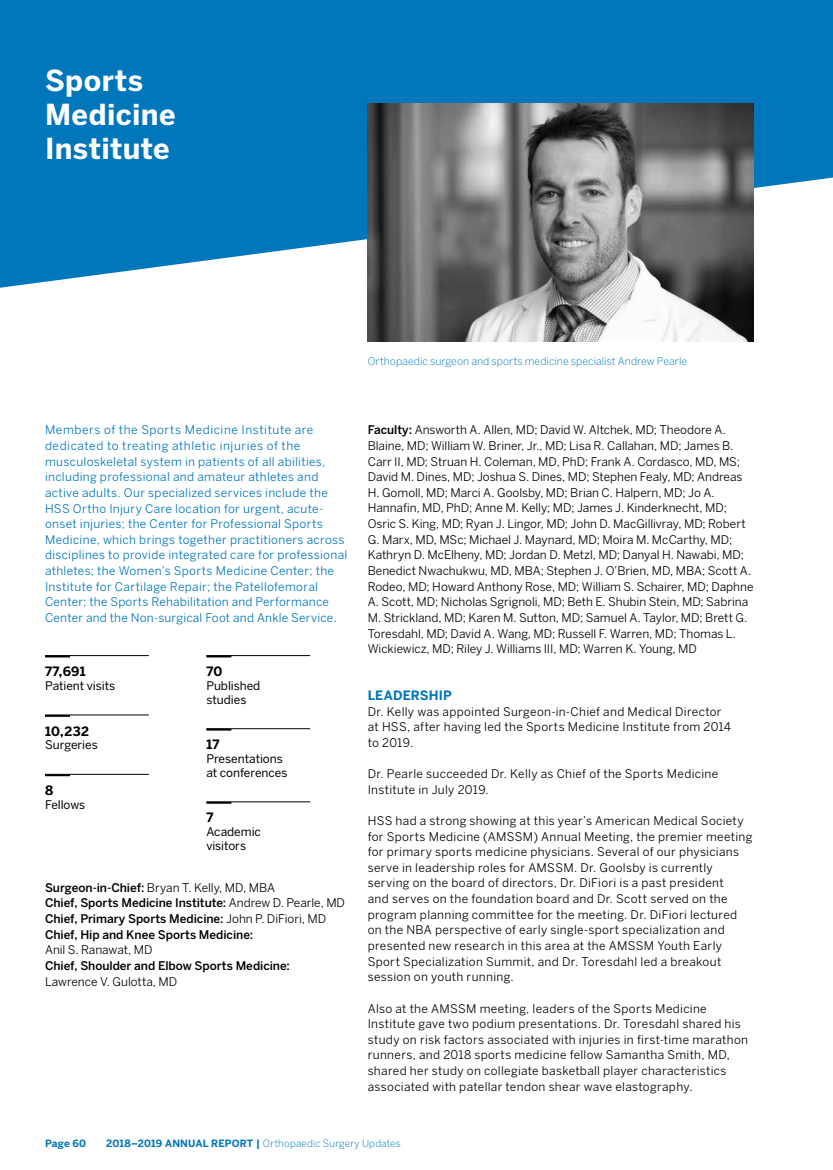
<style>
.page{position:relative;width:833px;height:1170px;background:#fff}
.page>*{position:absolute;margin:0;border:0;box-sizing:border-box;transform-origin:0 0}
.t1{font:700 28.75px/33.8px "Benton Sans";letter-spacing:.015em;color:#fff}
.t2{font:700 12.75px "Benton Sans";letter-spacing:.02em;color:#000}
.t3{font:700 12.75px "Benton Sans";letter-spacing:.01em;color:#0076bb}
.t4{font:11.88px/15.6px "Benton Sans";letter-spacing:.02em;color:#000}
.t5{font:11.88px/15.6px "Benton Sans";letter-spacing:.025em;color:#0076bb}
.t6{font:11.88px/15.6px "Benton Sans";letter-spacing:-.005em;color:#000}
.t7{font:11.88px/15.6px "Benton Sans";color:#000}
.t8{font:500 11.88px/15.6px "Benton Sans";letter-spacing:-.005em;color:#000}
.t9{font:11.88px/13.8px "Benton Sans";letter-spacing:-.005em;color:#000}
.t10{font:300 10.62px "Benton Sans";letter-spacing:.005em;color:#0076bb}
.t11{font:300 10px "Benton Sans";letter-spacing:.015em;color:#0076bb}
.t12{font:700 10px "Benton Sans";letter-spacing:.015em;color:#0076bb}
.s1{font-weight:400}
.s2{font-weight:500}
.s3{font-weight:700}
</style>
<div class="page">
<svg style="left:206px;top:802px;width:105px;height:2px"></svg>
<svg style="left:206px;top:729px;width:104px;height:2px"></svg>
<svg style="left:206px;top:655px;width:105px;height:2px"></svg>
<svg style="left:45px;top:774px;width:104px;height:2px"></svg>
<svg style="left:45px;top:715px;width:104px;height:2px"></svg>
<svg style="left:45px;top:655px;width:104px;height:2px"></svg>
<svg style="left:0;top:0;width:832px;height:288px;background:#1a83c1"></svg>
<img style="left:367px;top:104px;width:386px;height:238px">
<p class="t1" style="left:45px;top:64px;width:132px">Sports<br>Medicine<br>Institute</p>
<p class="t10" style="left:368px;top:355px;width:321px">Orthopaedic surgeon and sports medicine specialist Andrew Pearle</p>
<p class="t5" style="left:45px;top:422px;width:304px">Members of the Sports Medicine Institute are dedicated to treating athletic injuries of the musculoskeletal system in patients of all abilities, including professional and amateur athletes and active adults. Our specialized services include the HSS Ortho Injury Care location for urgent, acute&shy;onset injuries; the Center for Professional Sports Medicine, which brings together practitioners across disciplines to provide integrated care for professional athletes; the Women’s Sports Medicine Center; the Institute for Cartilage Repair; the Patellofemoral Center; the Sports Rehabilitation and Performance Center and the Non-surgical Foot and Ankle Service.</p>
<p class="t2" style="left:45px;top:664px;width:42px">77,691</p>
<p class="t2" style="left:206px;top:664px;width:18px">70</p>
<p class="t9" style="left:45px;top:679px;width:72px">Patient visits</p>
<p class="t9" style="left:206px;top:679px;width:56px">Published studies</p>
<p class="t2" style="left:45px;top:723px;width:46px">10,232</p>
<p class="t9" style="left:45px;top:738px;width:54px">Surgeries</p>
<p class="t2" style="left:206px;top:737px;width:15px">17</p>
<p class="t9" style="left:206px;top:752px;width:78px">Presentations</p>
<p class="t9" style="left:206px;top:766px;width:83px">at conferences</p>
<p class="t2" style="left:45px;top:783px;width:10px">8</p>
<p class="t9" style="left:45px;top:797px;width:42px">Fellows</p>
<p class="t2" style="left:206px;top:810px;width:8px">7</p>
<p class="t9" style="left:206px;top:825px;width:56px">Academic visitors</p>
<p class="t8" style="left:45px;top:880px;width:301px">Surgeon-in-Chief: <span class="s1">Bryan T. Kelly, MD, MBA<br></span>Chief, Sports Medicine Institute: <span class="s1">Andrew D. Pearle, MD </span>Chief, Primary Sports Medicine: <span class="s1">John P. DiFiori, MD </span>Chief, Hip and Knee Sports Medicine:</p>
<p class="t6" style="left:45px;top:942px;width:109px">Anil S. Ranawat, MD</p>
<p class="t8" style="left:45px;top:958px;width:246px">Chief, Shoulder and Elbow Sports Medicine:</p>
<p class="t7" style="left:45px;top:973px;width:134px">Lawrence V. Gulotta, MD</p>
<p class="t6" style="left:368px;top:422px;width:376px"><span class="s2">Faculty:</span> Answorth A. Allen, MD; David W. Altchek, MD; Theodore A.<br>Blaine, MD; William W. Briner, Jr., MD; Lisa R. Callahan, MD; James B.<br>Carr II, MD; Struan H. Coleman, MD, PhD; Frank A. Cordasco, MD, MS; David M. Dines, MD; Joshua S. Dines, MD; Stephen Fealy, MD; Andreas</p>
<p class="t7" style="left:368px;top:485px;width:379px">H. Gomoll, MD; Marci A. Goolsby, MD; Brian C. Halpern, MD; Jo A.<br>Hannafn, MD, PhD; Anne M. Kelly; MD; James J. Kinderknecht, MD;<br>Osric S. King, MD; Ryan J. Lingor, MD; John D. MacGillivray, MD; Robert</p>
<p class="t7" style="left:368px;top:531px;width:387px">G. Marx, MD, MSc; Michael J. Maynard, MD; Moira M. McCarthy, MD; Kathryn D. McElheny, MD; Jordan D. Metzl, MD; Danyal H. Nawabi, MD; Benedict Nwachukwu, MD, MBA; Stephen J. O’Brien, MD, MBA; Scott A.<br>Rodeo, MD; Howard Anthony Rose, MD; William S. Schairer, MD; Daphne</p>
<p class="t6" style="left:368px;top:594px;width:382px">A. Scott, MD; Nicholas Sgrignoli, MD; Beth E. Shubin Stein, MD; Sabrina</p>
<p class="t6" style="left:368px;top:610px;width:381px">M. Strickland, MD; Karen M. Sutton, MD; Samuel A. Taylor, MD; Brett G.<br>Toresdahl, MD; David A. Wang, MD; Russell F. Warren, MD; Thomas L.<br>Wickiewicz, MD; Riley J. Williams III, MD; Warren K. Young, MD</p>
<p class="t3" style="left:368px;top:688px;width:85px">LEADERSHIP</p>
<p class="t4" style="left:368px;top:703px;width:365px">Dr. Kelly was appointed Surgeon-in-Chief and Medical Director at HSS, after having led the Sports Medicine Institute from 2014 to 2019.</p>
<p class="t4" style="left:368px;top:766px;width:352px">Dr. Pearle succeeded Dr. Kelly as Chief of the Sports Medicine<br>Institute in July 2019.</p>
<p class="t4" style="left:368px;top:813px;width:386px">HSS had a strong showing at this year’s American Medical Society for Sports Medicine (AMSSM) Annual Meeting, the premier meeting for primary sports medicine physicians. Several of our physicians serve in leadership roles for AMSSM. Dr. Goolsby is currently serving on the board of directors, Dr. DiFiori is a past president<br>and serves on the foundation board and Dr. Scott served on the program planning committee for the meeting. Dr. DiFiori lectured on the NBA perspective of early single-sport specialization and presented new research in this area at the AMSSM Youth Early Sport Specialization Summit, and Dr. Toresdahl led a breakout session on youth running.</p>
<p class="t4" style="left:368px;top:1000px;width:382px">Also at the AMSSM meeting, leaders of the Sports Medicine Institute gave two podium presentations. Dr. Toresdahl shared his study on risk factors associated with injuries in first-time marathon runners, and 2018 sports medicine fellow Samantha Smith, MD, shared her study on collegiate basketball player characteristics associated with patellar tendon shear wave elastography.</p>
<p class="t12" style="left:45px;top:1137px;width:43px">Page 60</p>
<p class="t11" style="left:106px;top:1137px;width:296px"><span class="s3">2018–2019 ANNUAL REPORT |</span> Orthopaedic Surgery Updates</p>
</div>
